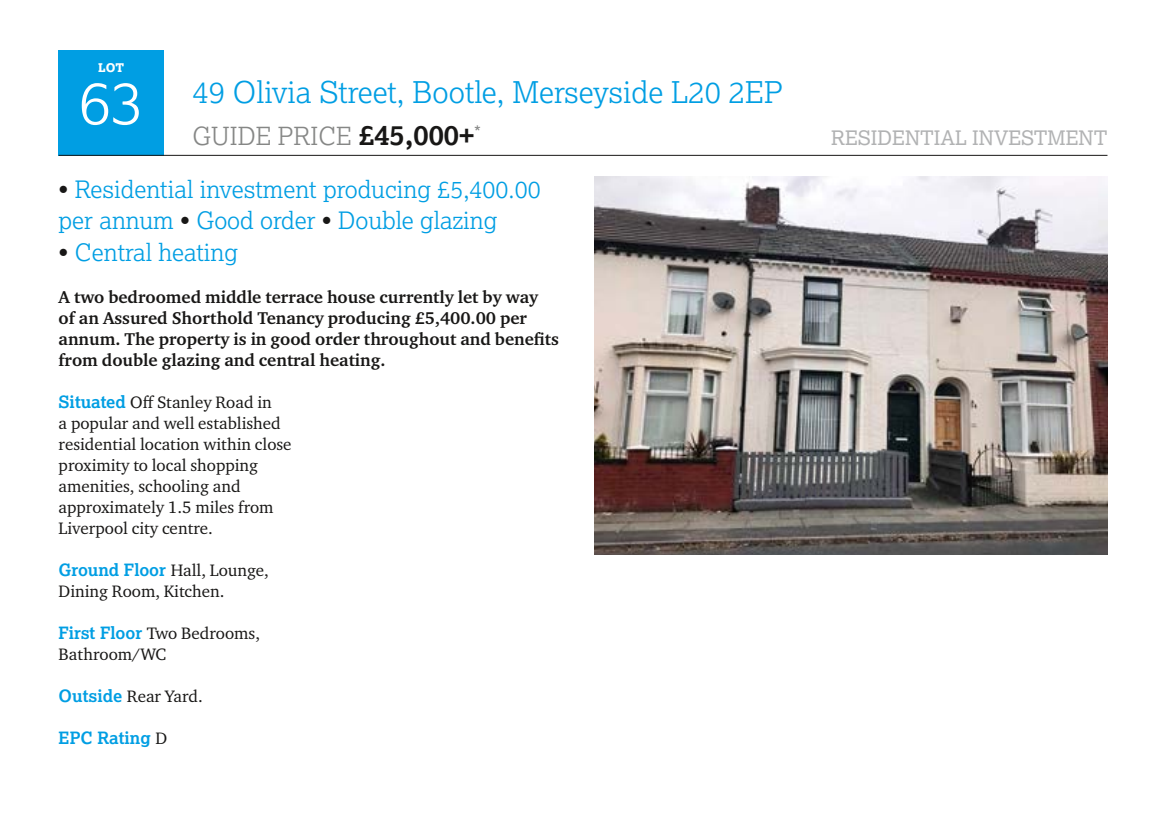
<style>
.page{position:relative;width:1166px;height:824px;background:#fff}
.page>*{position:absolute;margin:0;border:0;box-sizing:border-box;transform-origin:0 0}
.t1{font:300 60px "Lexia";color:#fff}
.t2{font:300 30px "Lexia";color:#009ee3}
.t3{font:300 25px "Lexia";color:#868786}
.t4{font:300 24px/31.4px "Lexia";color:#009ee3}
.t5{font:20px "Lexia";color:#b1b2b3}
.t6{font:700 17.6px/21px "Charter ITC Pro";color:#181716}
.t7{font:17px/21px "Charter ITC Pro";color:#181716}
.t8{font:700 17px "Lexia";color:#009ee3}
.t9{font:800 12px "Lexia";color:#fff}
.s1{font-weight:700;font-size:28px;color:#181716}
.s2{color:#181716}
.s3{font-family:"Lexia";font-weight:700;color:#009ee3}
.s4{font-family:"Charter ITC Pro";font-weight:400;color:#181716}
</style>
<div class="page">
<div style="left:59px;top:51px;width:105px;height:105px;background:#009ee3"></div>
<hr style="left:59px;top:155px;width:1048px;height:1px;background:#181716">
<img style="left:594px;top:177px;width:513px;height:378px">
<p class="t9" style="left:98px;top:59px;width:28px">LOT</p>
<h1 class="t1" style="left:78px;top:64px;width:67px">63</h1>
<h2 class="t2" style="left:193px;top:73px;width:592px">49 Olivia Street, Bootle, Merseyside L20 2EP</h2>
<h3 class="t3" style="left:193px;top:120px;width:290px">GUIDE PRICE <span class="s1">£45,000+</span><sup>*</sup></h3>
<p class="t5" style="left:831px;top:125px;width:278px">RESIDENTIAL INVESTMENT</p>
<h3 class="t4" style="left:59px;top:173px;width:484px"><span class="s2">•</span> Residential investment producing £5,400.00 per annum <span class="s2">•</span> Good order <span class="s2">•</span> Double glazing</h3>
<h3 class="t4" style="left:59px;top:236px;width:181px"><span class="s2">•</span> Central heating</h3>
<p class="t6" style="left:59px;top:286px;width:502px">A two bedroomed middle terrace house currently let by way<br>of an Assured Shorthold Tenancy producing £5,400.00 per annum. The property is in good order throughout and benefits from double glazing and central heating.</p>
<p class="t7" style="left:59px;top:391px;width:235px"><span class="s3">Situated</span> Off Stanley Road in<br>a popular and well established residential location within close proximity to local shopping amenities, schooling and approximately 1.5 miles from<br>Liverpool city centre.</p>
<p class="t7" style="left:59px;top:559px;width:212px"><span class="s3">Ground Floor</span> Hall, Lounge,<br>Dining Room, Kitchen.</p>
<p class="t7" style="left:59px;top:622px;width:203px"><span class="s3">First Floor</span> Two Bedrooms,<br>Bathroom/WC</p>
<p class="t7" style="left:59px;top:685px;width:146px"><span class="s3">Outside</span> Rear Yard.</p>
<p class="t8" style="left:59px;top:727px;width:110px">EPC Rating <span class="s4">D</span></p>
</div>
